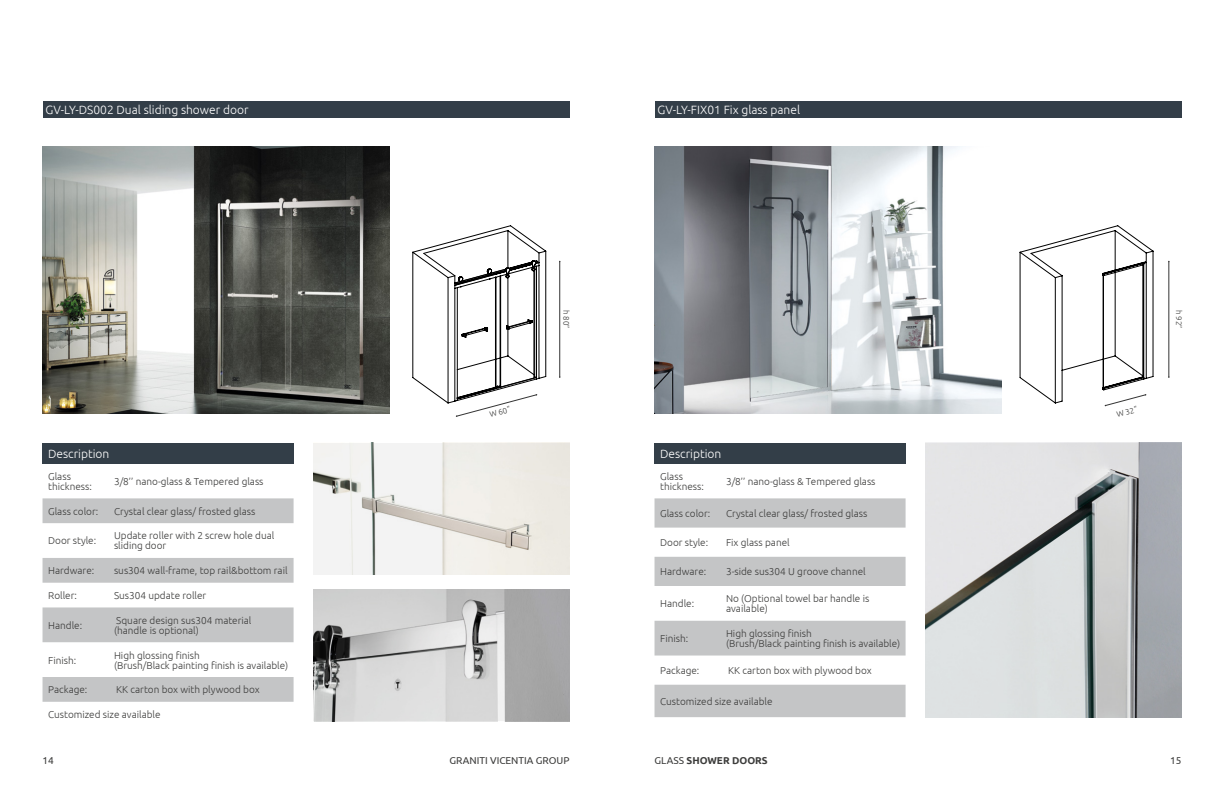
<style>
.page{position:relative;width:1224px;height:792px;background:#fff}
.page>*{position:absolute;margin:0;border:0;box-sizing:border-box;transform-origin:0 0}
.t1{font:300 12px "Ubuntu";color:#fff}
.t2{font:300 10px/10px "Ubuntu";color:#3c3c3b}
.t3{font:10px "Ubuntu";color:#3c3c3b}
.t4{font:700 10px "Ubuntu";color:#3c3c3b}
.t5{font:300 8px "Ubuntu";color:#3c3c3b}
.s1{font-weight:400}
</style>
<div class="page">
<div style="left:43px;top:101px;width:526px;height:17px;background:#333e48"></div>
<img style="left:43px;top:147px;width:346px;height:266px">
<img style="left:313px;top:443px;width:256px;height:132px">
<img style="left:313px;top:589px;width:256px;height:132px">
<div style="left:43px;top:443px;width:251px;height:21px;background:#333e48"></div>
<svg style="left:43px;top:498px;width:251px;height:204px;fill:#c4c5c6"></svg>
<hr style="left:560px;top:262px;width:1px;height:115px;background:#343434">
<svg style="left:413px;top:225px;width:133px;height:192px"></svg>
<div style="left:655px;top:101px;width:526px;height:17px;background:#333e48"></div>
<img style="left:655px;top:147px;width:346px;height:266px">
<img style="left:925px;top:443px;width:256px;height:274px">
<div style="left:655px;top:443px;width:251px;height:21px;background:#333e48"></div>
<svg style="left:655px;top:498px;width:251px;height:219px;fill:#c4c5c6"></svg>
<hr style="left:1169px;top:262px;width:1px;height:115px;background:#343434">
<svg style="left:1020px;top:225px;width:133px;height:181px"></svg>
<p class="t1" style="left:46px;top:103px;width:204px">GV-LY-DS002 Dual sliding shower door</p>
<p class="t1" style="left:48px;top:446px;width:63px">Description</p>
<p class="t2" style="left:48px;top:471px;width:45px">Glass thickness:</p>
<p class="t2" style="left:114px;top:476px;width:151px">3/8’’ nano-glass &amp; Tempered glass</p>
<p class="t2" style="left:48px;top:506px;width:52px">Glass color:</p>
<p class="t2" style="left:114px;top:506px;width:143px">Crystal clear glass/ frosted glass</p>
<p class="t2" style="left:48px;top:536px;width:50px">Door style:</p>
<p class="t2" style="left:114px;top:531px;width:162px">Update roller with 2 screw hole dual sliding door</p>
<p class="t2" style="left:48px;top:565px;width:48px">Hardware:</p>
<p class="t2" style="left:114px;top:565px;width:175px">sus304 wall-frame, top rail&amp;bottom rail</p>
<p class="t2" style="left:48px;top:590px;width:30px">Roller:</p>
<p class="t2" style="left:114px;top:590px;width:94px">Sus304 update roller</p>
<p class="t2" style="left:48px;top:620px;width:36px">Handle:</p>
<p class="t2" style="left:114px;top:615px;width:139px">Square design sus304 material (handle is optional)</p>
<p class="t2" style="left:48px;top:655px;width:30px">Finish:</p>
<p class="t2" style="left:114px;top:650px;width:176px">High glossing finish<br>(Brush/Black painting finish is available)</p>
<p class="t2" style="left:48px;top:684px;width:41px">Package:</p>
<p class="t2" style="left:116px;top:684px;width:145px">KK carton box with plywood box</p>
<p class="t2" style="left:48px;top:709px;width:114px">Customized size available</p>
<p class="t5" style="left:488px;top:410px;width:23px;rotate:-15deg">W 60”</p>
<p class="t5" style="left:571px;top:310px;width:20px;rotate:90deg">h 80”</p>
<p class="t1" style="left:658px;top:103px;width:144px">GV-LY-FIX01 Fix glass panel</p>
<p class="t1" style="left:660px;top:446px;width:63px">Description</p>
<p class="t2" style="left:660px;top:471px;width:45px">Glass thickness:</p>
<p class="t2" style="left:726px;top:476px;width:151px">3/8’’ nano-glass &amp; Tempered glass</p>
<p class="t2" style="left:660px;top:508px;width:52px">Glass color:</p>
<p class="t2" style="left:726px;top:508px;width:143px">Crystal clear glass/ frosted glass</p>
<p class="t2" style="left:660px;top:537px;width:50px">Door style:</p>
<p class="t2" style="left:726px;top:537px;width:65px">Fix glass panel</p>
<p class="t2" style="left:660px;top:566px;width:48px">Hardware:</p>
<p class="t2" style="left:726px;top:566px;width:141px">3-side sus304 U groove channel</p>
<p class="t2" style="left:660px;top:598px;width:36px">Handle:</p>
<p class="t2" style="left:726px;top:593px;width:145px">No (Optional towel bar handle is available)</p>
<p class="t2" style="left:660px;top:633px;width:30px">Finish:</p>
<p class="t2" style="left:726px;top:628px;width:176px">High glossing finish<br>(Brush/Black painting finish is available)</p>
<p class="t2" style="left:660px;top:665px;width:41px">Package:</p>
<p class="t2" style="left:728px;top:665px;width:145px">KK carton box with plywood box</p>
<p class="t2" style="left:660px;top:696px;width:114px">Customized size available</p>
<p class="t5" style="left:1115px;top:410px;width:23px;rotate:-15deg">W 32”</p>
<p class="t5" style="left:1184px;top:310px;width:20px;rotate:90deg">h 92”</p>
<p class="t3" style="left:43px;top:754px;width:13px">14</p>
<p class="t3" style="left:450px;top:754px;width:121px">GRANITI VICENTIA GROUP</p>
<p class="t4" style="left:655px;top:754px;width:115px"><span class="s1">GLASS</span> SHOWER DOORS</p>
<p class="t3" style="left:1170px;top:754px;width:13px">15</p>
</div>
